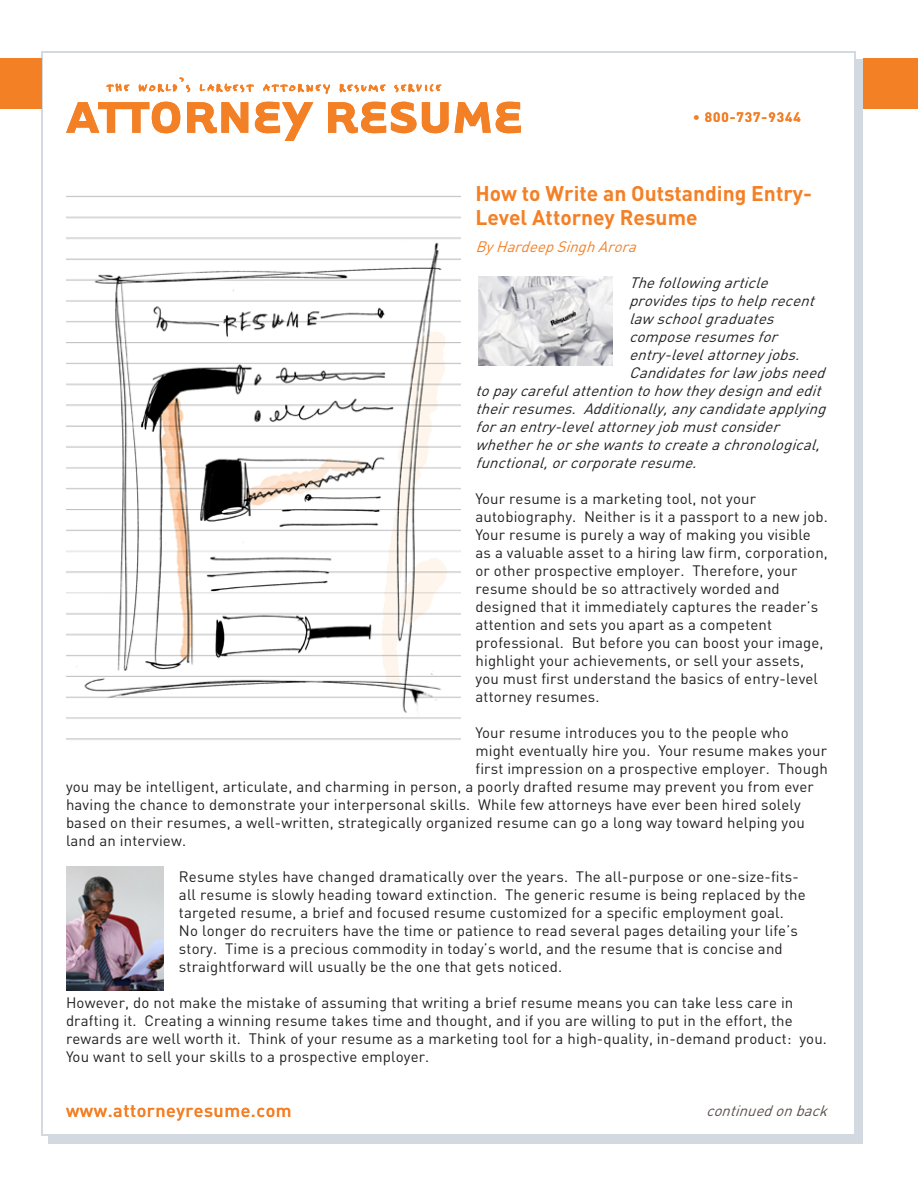
<style>
.page{position:relative;width:918px;height:1188px;background:#fff}
.page>*{position:absolute;margin:0;border:0;box-sizing:border-box;transform-origin:0 0}
.body_text{font:700 21px/24px "DIN";color:#f48026}
.t1{font:500 18px "DIN";letter-spacing:.03em;color:#f48026}
.body_text-2{font:15px/18px "DIN";letter-spacing:.01em;color:#231f20}
.body_text-3{font:italic 15px "DIN";color:#231f20}
.body_text-4{font:italic 15px "DIN";color:#f48026}
.body_text-5{font:italic 15px "DIN";color:#59514e}
.t2{font:700 13.5px "DIN";letter-spacing:.075em;color:#f48026}
</style>
<div class="page">
<svg style="left:66px;top:102px;width:114px;height:31px"></svg>
<svg style="left:187px;top:102px;width:61px;height:31px"></svg>
<svg style="left:255px;top:102px;width:58px;height:39px"></svg>
<svg style="left:328px;top:102px;width:121px;height:31px"></svg>
<svg style="left:455px;top:102px;width:66px;height:31px"></svg>
<svg style="left:106px;top:83px;width:24px;height:9px"></svg>
<svg style="left:139px;top:77px;width:51px;height:16px"></svg>
<svg style="left:199px;top:83px;width:55px;height:10px"></svg>
<svg style="left:263px;top:84px;width:68px;height:10px"></svg>
<svg style="left:339px;top:84px;width:47px;height:9px"></svg>
<svg style="left:394px;top:84px;width:48px;height:9px"></svg>
<hr style="left:854px;top:52px;width:2px;height:1084px;background:#d2d9e0">
<hr style="left:41px;top:53px;width:2px;height:1082px;background:#d2d9e0">
<hr style="left:41px;top:52px;width:815px;height:1px;background:#d2d9e0">
<hr style="left:41px;top:1135px;width:815px;height:1px;background:#d2d9e0">
<div style="left:856px;top:59px;width:7px;height:1085px;background:#d2d9e0"></div>
<div style="left:48px;top:1136px;width:811px;height:8px;background:#d2d9e0"></div>
<div style="left:863px;top:59px;width:55px;height:50px;background:#f48026"></div>
<div style="left:0;top:59px;width:41px;height:50px;background:#f48026"></div>
<img style="left:66px;top:196px;width:394px;height:544px">
<img style="left:478px;top:276px;width:135px;height:90px">
<img style="left:66px;top:867px;width:97px;height:124px">
<p class="t2" style="left:693px;top:109px;width:109px">• 800-737-9344</p>
<p class="body_text" style="left:476px;top:181px;width:338px">How to Write an Outstanding Entry-<br>Level Attorney Resume</p>
<p class="body_text-4" style="left:476px;top:237px;width:167px">ByHardeepSinghArora</p>
<p class="body_text-3" style="left:629px;top:273px;width:146px">Thefollowingarticle</p>
<p class="body_text-3" style="left:629px;top:291px;width:192px">providestipstohelprecent</p>
<p class="body_text-3" style="left:629px;top:309px;width:152px">law schoolgraduates</p>
<p class="body_text-3" style="left:629px;top:327px;width:155px">composeresumesfor</p>
<p class="body_text-3" style="left:629px;top:345px;width:178px">entry-levelattorneyjobs.</p>
<p class="body_text-3" style="left:629px;top:363px;width:203px">Candidatesforlaw jobsneed</p>
<p class="body_text-3" style="left:476px;top:381px;width:352px">topaycarefulattentiontohow theydesignandedit</p>
<p class="body_text-3" style="left:476px;top:399px;width:357px">theirresumes. Additionally,anycandidateapplying</p>
<p class="body_text-3" style="left:476px;top:417px;width:311px">foranentry-levelattorneyjobmustconsider</p>
<p class="body_text-3" style="left:476px;top:435px;width:351px">whetherheorshewantstocreateachronological,</p>
<p class="body_text-3" style="left:476px;top:453px;width:228px">functional,orcorporateresume.</p>
<p class="body_text-2" style="left:476px;top:490px;width:354px">Your resume is a marketing tool, not your autobiography. Neither is it a passport to a new job.<br>Your resume is purely a way of making you visible as a valuable asset to a hiring law firm, corporation, or other prospective employer. Therefore, your resume should be so attractively worded and designed that it immediately captures the reader’s attention and sets you apart as a competent professional. But before you can boost your image, highlight your achievements, or sell your assets, you must first understand the basics of entry-level attorney resumes.</p>
<p class="body_text-2" style="left:476px;top:724px;width:315px">Your resume introduces you to the people who</p>
<p class="body_text-2" style="left:476px;top:742px;width:353px">might eventually hire you. Your resume makes your</p>
<p class="body_text-2" style="left:476px;top:760px;width:354px">first impression on a prospective employer. Though</p>
<p class="body_text-2" style="left:66px;top:778px;width:749px">you may be intelligent, articulate, and charming in person, a poorly drafted resume may prevent you from ever</p>
<p class="body_text-2" style="left:66px;top:796px;width:736px">having the chance to demonstrate your interpersonal skills. While few attorneys have ever been hired solely</p>
<p class="body_text-2" style="left:66px;top:814px;width:740px">based on their resumes, a well-written, strategically organized resume can go a long way toward helping you</p>
<p class="body_text-2" style="left:66px;top:832px;width:122px">land an interview.</p>
<p class="body_text-2" style="left:179px;top:868px;width:628px">Resume styles have changed dramatically over the years. The all-purpose or one-size-fits&shy;all resume is slowly heading toward extinction. The generic resume is being replaced by the targeted resume, a brief and focused resume customized for a specific employment goal.<br>No longer do recruiters have the time or patience to read several pages detailing your life’s story. Time is a precious commodity in today’s world, and the resume that is concise and straightforward will usually be the one that gets noticed.</p>
<p class="body_text-2" style="left:66px;top:994px;width:763px">However, do not make the mistake of assuming that writing a brief resume means you can take less care in drafting it. Creating a winning resume takes time and thought, and if you are willing to put in the effort, the rewards are well worth it. Think of your resume as a marketing tool for a high-quality, in-demand product: you.<br>You want to sell your skills to a prospective employer.</p>
<p class="t1" style="left:66px;top:1099px;width:227px">www.attorneyresume.com</p>
<p class="body_text-5" style="left:706px;top:1101px;width:128px">continuedonback</p>
</div>
